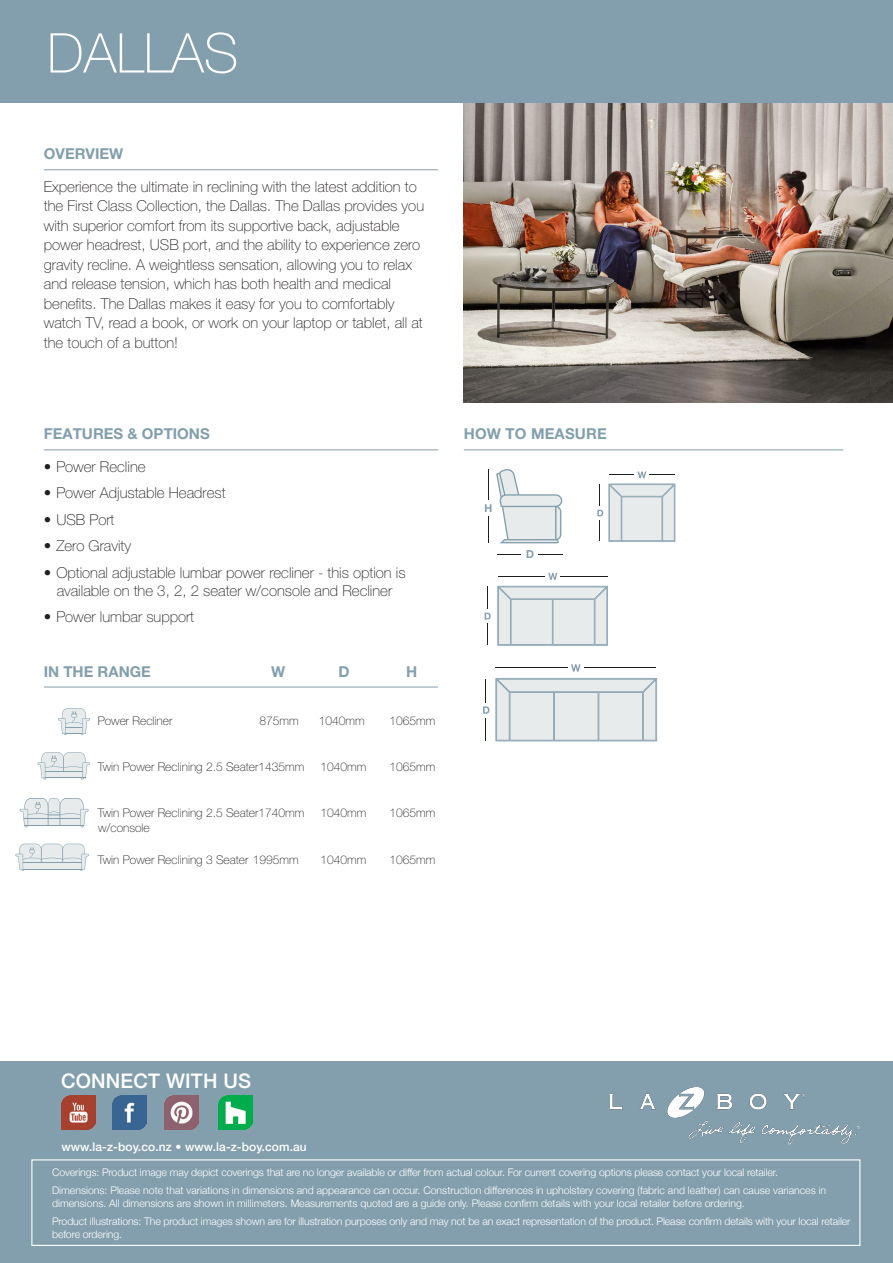
<style>
.page{position:relative;width:893px;height:1263px;background:#fff}
.page>*{position:absolute;margin:0;border:0;box-sizing:border-box;transform-origin:0 0}
.t1{font:100 54.9px "Helvetica Neue LT Pro";color:#fff}
.t2{font:500 20.1px "Helvetica Neue";letter-spacing:.01em;color:#fff}
.DA_Description{font:100 15px/19.5px "Helvetica Neue LT Pro";color:#231f20}
.DA_features{font:100 15px/18px "Helvetica Neue LT Pro";color:#231f20;text-align:center}
.Measurement_heading{font:700 15px "Helvetica Neue LT Pro";color:#839fad}
.DA_measurements{font:100 12px "Helvetica Neue LT Pro";color:#231f20}
.t3{font:500 12px "Helvetica Neue";letter-spacing:.01em;color:#fff}
.t4{font:300 10.5px/13.5px "Helvetica Neue";letter-spacing:-.01em;color:#fff}
</style>
<div class="page">
<svg style="left:20px;top:798px;width:69px;height:29px"></svg>
<img style="left:464px;top:103px;width:429px;height:300px">
<div style="left:0;top:0;width:893px;height:103px;background:#839fad"></div>
<hr style="left:44px;top:449px;width:394px;height:1px;background:#839fad">
<hr style="left:44px;top:169px;width:394px;height:1px;background:#839fad">
<hr style="left:464px;top:449px;width:379px;height:1px;background:#839fad">
<hr style="left:44px;top:687px;width:394px;height:1px;background:#839fad">
<svg style="left:58px;top:708px;width:32px;height:27px"></svg>
<svg style="left:37px;top:752px;width:53px;height:27px"></svg>
<hr style="left:497px;top:554px;width:65px;height:1px;background:#231f1f">
<div style="left:521px;top:545px;width:17px;height:13px;background:#fff"></div>
<svg style="left:527px;top:550px;width:6px;height:8px"></svg>
<svg style="left:485px;top:469px;width:77px;height:74px"></svg>
<svg style="left:597px;top:471px;width:78px;height:71px"></svg>
<hr style="left:487px;top:587px;width:1px;height:58px;background:#231f1f">
<hr style="left:498px;top:576px;width:109px;height:1px;background:#231f1f">
<div style="left:545px;top:569px;width:15px;height:12px;background:#fff"></div>
<svg style="left:548px;top:573px;width:9px;height:7px"></svg>
<svg style="left:484px;top:609px;width:5px;height:14px"></svg>
<svg style="left:485px;top:613px;width:6px;height:6px"></svg>
<svg style="left:497px;top:586px;width:111px;height:60px"></svg>
<hr style="left:485px;top:679px;width:1px;height:61px;background:#231f1f">
<hr style="left:496px;top:668px;width:160px;height:1px;background:#231f1f">
<div style="left:568px;top:660px;width:15px;height:12px;background:#fff"></div>
<svg style="left:571px;top:664px;width:9px;height:8px"></svg>
<div style="left:480px;top:703px;width:10px;height:15px;background:#fff"></div>
<svg style="left:483px;top:706px;width:6px;height:8px"></svg>
<svg style="left:495px;top:678px;width:162px;height:63px"></svg>
<svg style="left:15px;top:844px;width:74px;height:27px"></svg>
<div style="left:0;top:1061px;width:893px;height:202px;background:#839fad"></div>
<div style="left:31px;top:1159px;width:829px;height:87px;border:1px solid #fff"></div>
<img style="left:61px;top:1096px;width:34px;height:33px">
<img style="left:113px;top:1096px;width:34px;height:33px">
<img style="left:164px;top:1096px;width:34px;height:33px">
<img style="left:219px;top:1096px;width:33px;height:33px">
<img style="left:609px;top:1087px;width:251px;height:58px">
<p class="t1" style="left:47px;top:22px;width:193px">DALLAS</p>
<p class="Measurement_heading" style="left:44px;top:145px;width:81px">OVERVIEW</p>
<p class="DA_Description" style="left:44px;top:177px;width:382px">Experience the ultimate in reclining with the latest addition to the First Class Collection, the Dallas. The Dallas provides you with superior comfort from its supportive back, adjustable power headrest, USB port, and the ability to experience zero gravity recline. A weightless sensation, allowing you to relax and release tension, which has both health and medical benefits. The Dallas makes it easy for you to comfortably watch TV, read a book, or work on your laptop or tablet, all at the touch of a button!</p>
<p class="Measurement_heading" style="left:44px;top:425px;width:167px">FEATURES &amp; OPTIONS</p>
<p class="DA_features" style="left:44px;top:458px;width:103px">• Power Recline</p>
<p class="DA_features" style="left:44px;top:484px;width:183px">• Power Adjustable Headrest</p>
<p class="DA_features" style="left:44px;top:511px;width:72px">• USB Port</p>
<p class="DA_features" style="left:44px;top:537px;width:89px">• Zero Gravity</p>
<p class="DA_features" style="left:44px;top:564px;width:363px">• Optional adjustable lumbar power recliner - this option is available on the 3, 2, 2 seater w/console and Recliner</p>
<p class="DA_features" style="left:44px;top:608px;width:152px">• Power lumbar support</p>
<p class="Measurement_heading" style="left:44px;top:662px;width:109px">IN THE RANGE</p>
<p class="Measurement_heading" style="left:271px;top:662px;width:16px">W</p>
<p class="Measurement_heading" style="left:339px;top:662px;width:13px">D</p>
<p class="Measurement_heading" style="left:406px;top:662px;width:13px">H</p>
<p class="DA_measurements" style="left:98px;top:713px;width:76px">Power Recliner</p>
<p class="DA_measurements" style="left:260px;top:713px;width:41px">875mm</p>
<p class="DA_measurements" style="left:319px;top:713px;width:47px">1040mm</p>
<p class="DA_measurements" style="left:389px;top:713px;width:47px">1065mm</p>
<p class="DA_measurements" style="left:98px;top:759px;width:208px">Twin Power Reclining 2.5 Seater1435mm</p>
<p class="DA_measurements" style="left:320px;top:759px;width:47px">1040mm</p>
<p class="DA_measurements" style="left:389px;top:759px;width:47px">1065mm</p>
<p class="DA_measurements" style="left:98px;top:806px;width:208px">Twin Power Reclining 2.5 Seater1740mm</p>
<p class="DA_measurements" style="left:320px;top:806px;width:47px">1040mm</p>
<p class="DA_measurements" style="left:389px;top:806px;width:47px">1065mm</p>
<p class="DA_measurements" style="left:98px;top:852px;width:202px">Twin Power Reclining 3 Seater 1995mm</p>
<p class="DA_measurements" style="left:320px;top:852px;width:47px">1040mm</p>
<p class="DA_measurements" style="left:389px;top:852px;width:47px">1065mm</p>
<p class="DA_measurements" style="left:98px;top:820px;width:53px">w/console</p>
<p class="Measurement_heading" style="left:464px;top:425px;width:145px">HOW TO MEASURE</p>
<p class="t2" style="left:61px;top:1065px;width:192px">CONNECT WITH US</p>
<p class="t3" style="left:61px;top:1137px;width:247px">www.la-z-boy.co.nz • www.la-z-boy.com.au</p>
<p class="t4" style="left:52px;top:1165px;width:727px">Coverings: Product image may depict coverings that are no longer available or differ from actual colour. For current covering options please contact your local retailer.</p>
<p class="t4" style="left:52px;top:1182px;width:776px">Dimensions: Please note that variations in dimensions and appearance can occur. Construction differences in upholstery covering (fabric and leather) can cause variances in dimensions. All dimensions are shown in millimeters. Measurements quoted are a guide only. Please confirm details with your local retailer before ordering.</p>
<p class="t4" style="left:52px;top:1214px;width:800px">Product illustrations: The product images shown are for illustration purposes only and may not be an exact representation of the product. Please confirm details with your local retailer before ordering.</p>
</div>
